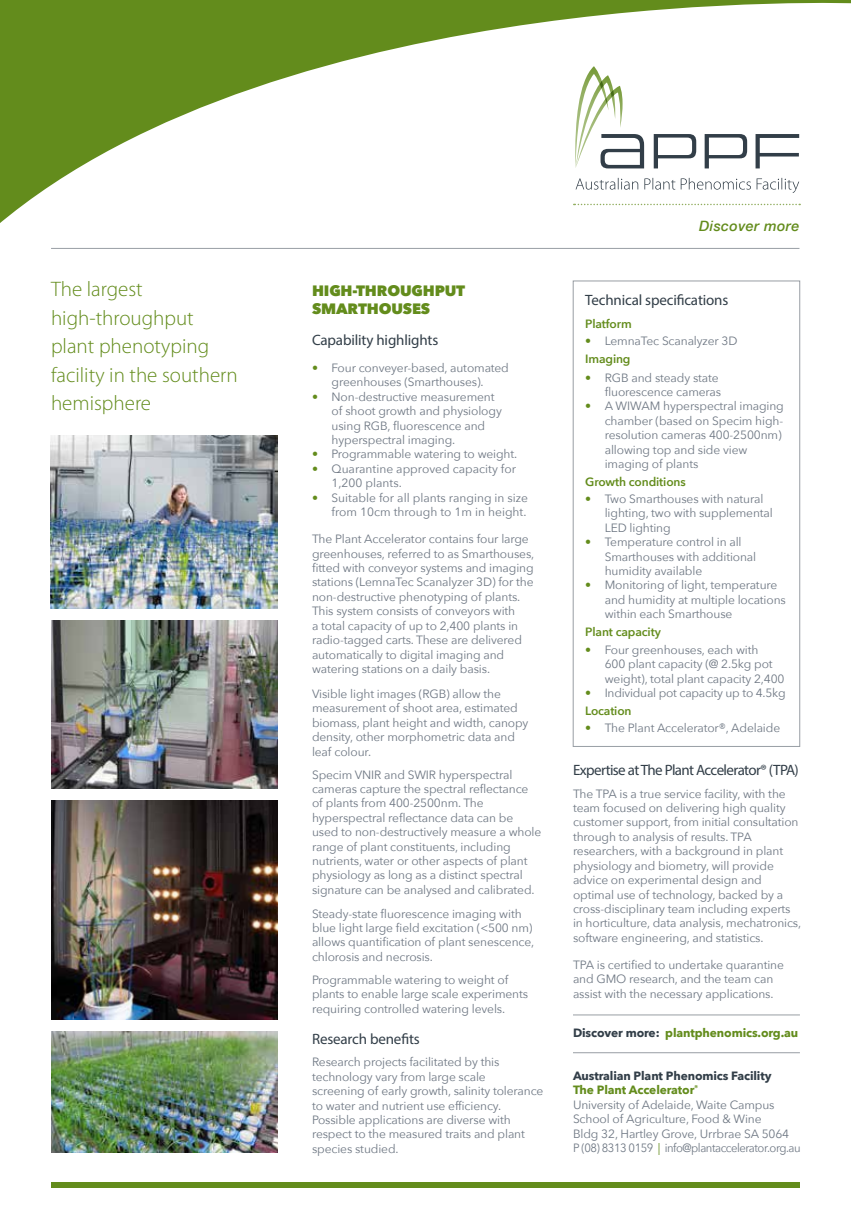
<style>
.page{position:relative;width:851px;height:1221px;background:#fff}
.page>*{position:absolute;margin:0;border:0;box-sizing:border-box;transform-origin:0 0}
.t1{font:300 21px/28.5px "Myriad Pro";color:#638c1c}
.t2{font:15px "Myriad Pro";letter-spacing:-.01em;color:#323e48}
.t3{font:15px "Myriad Pro";letter-spacing:-.04em;color:#323e48}
.t4{font:800 15px/18px "Avenir Next";letter-spacing:-.01em;color:#638c1c}
.t5{font:italic 500 14.25px "Helvetica Neue";letter-spacing:.025em;color:#638c1c}
.t6{font:12px/14.4px "Avenir Next";letter-spacing:-.01em;color:#6e7783}
.t7{font:600 12px "Avenir Next";letter-spacing:-.01em;color:#638c1c}
.t8{font:700 12px "Avenir Next";letter-spacing:-.01em;color:#638c1c}
.s1{color:#638c1c}
.s2{font-weight:600;color:#638c1c}
.s3{color:#323e48}
.s4{font-weight:700;color:#323e48}
.s5{font-weight:700;color:#638c1c}
</style>
<div class="page">
<svg style="left:0;top:0;width:850px;height:223px"></svg>
<hr style="left:51px;top:248px;width:748px;height:1px;background:#989ea4">
<div style="left:51px;top:1181px;width:748px;height:6px;background:#638c1c"></div>
<hr style="left:573px;top:1052px;width:226px;height:1px;background:#989ea4">
<hr style="left:573px;top:1014px;width:226px;height:1px;background:#989ea4">
<svg style="left:573px;top:204px;width:227px;height:1px"></svg>
<svg style="left:575px;top:178px;width:224px;height:15px"></svg>
<svg style="left:575px;top:66px;width:224px;height:102px"></svg>
<div style="left:573px;top:281px;width:226px;height:465px;border:1px solid #989ea4"></div>
<img style="left:51px;top:800px;width:227px;height:219px">
<img style="left:51px;top:435px;width:227px;height:173px">
<img style="left:52px;top:620px;width:226px;height:168px">
<img style="left:52px;top:1031px;width:226px;height:121px">
<h1 class="t1" style="left:51px;top:275px;width:188px">The largest high-throughput plant phenotyping facility in the southern hemisphere</h1>
<p class="t4" style="left:312px;top:281px;width:155px">HIGH-THROUGHPUT<br>SMARTHOUSES</p>
<p class="t2" style="left:312px;top:330px;width:128px">Capability highlights</p>
<p class="t6" style="left:312px;top:360px;width:198px;text-align:center"><span class="s1">•</span> Four conveyer-based, automated greenhouses (Smarthouses).</p>
<p class="t6" style="left:331px;top:389px;width:172px;text-indent:-20px"><span class="s1">•</span> Non-destructive measurement of shoot growth and physiology using RGB, fluorescence and hyperspectral imaging.</p>
<p class="t6" style="left:312px;top:446px;width:207px"><span class="s1">•</span> Programmable watering to weight.</p>
<p class="t6" style="left:331px;top:461px;width:186px;text-indent:-20px"><span class="s1">•</span> Quarantine approved capacity for<br>1,200 plants.</p>
<p class="t6" style="left:312px;top:490px;width:217px;text-align:right"><span class="s1">•</span> Suitable for all plants ranging in size from 10cm through to 1m in height.</p>
<p class="t6" style="left:312px;top:531px;width:224px">The Plant Accelerator contains four large greenhouses, referred to as Smarthouses, fitted with conveyor systems and imaging stations (LemnaTec Scanalyzer 3D) for the non-destructive phenotyping of plants.<br>This system consists of conveyors with<br>a total capacity of up to 2,400 plants in radio-tagged carts. These are delivered automatically to digital imaging and watering stations on a daily basis.</p>
<p class="t6" style="left:312px;top:686px;width:218px">Visible light images (RGB) allow the measurement of shoot area, estimated biomass, plant height and width, canopy density, other morphometric data and leaf colour.</p>
<p class="t6" style="left:312px;top:766px;width:231px">Specim VNIR and SWIR hyperspectral cameras capture the spectral reflectance of plants from 400-2500nm. The hyperspectral reflectance data can be used to non-destructively measure a whole range of plant constituents, including nutrients, water or other aspects of plant physiology as long as a distinct spectral signature can be analysed and calibrated.</p>
<p class="t6" style="left:312px;top:905px;width:224px">Steady-state fluorescence imaging with blue light large field excitation (&lt;500 nm) allows quantification of plant senescence, chlorosis and necrosis.</p>
<p class="t6" style="left:312px;top:971px;width:217px">Programmable watering to weight of plants to enable large scale experiments requiring controlled watering levels.</p>
<p class="t2" style="left:312px;top:1029px;width:109px">Research benefits</p>
<p class="t6" style="left:312px;top:1054px;width:233px">Research projects facilitated by this technology vary from large scale<br>screening of early growth, salinity tolerance to water and nutrient use efficiency.<br>Possible applications are diverse with respect to the measured traits and plant species studied.</p>
<p class="t5" style="left:699px;top:213px;width:102px">Discover more</p>
<p class="t2" style="left:585px;top:291px;width:145px">Technical specifications</p>
<p class="t7" style="left:585px;top:314px;width:48px">Platform</p>
<p class="t6" style="left:585px;top:331px;width:154px;line-height:17.9px"><span class="s1">•</span> LemnaTec Scanalyzer 3D<br><span class="s2">Imaging</span></p>
<p class="t6" style="left:585px;top:370px;width:137px;text-align:right"><span class="s1">•</span> RGB and steady state fluorescence cameras</p>
<p class="t6" style="left:604px;top:398px;width:181px;text-indent:-20px"><span class="s1">•</span> A WIWAM hyperspectral imaging chamber (based on Specim high&shy;resolution cameras 400-2500nm) allowing top and side view imaging of plants</p>
<p class="t7" style="left:585px;top:471px;width:102px">Growth conditions</p>
<p class="t6" style="left:604px;top:491px;width:170px;text-indent:-20px"><span class="s1">•</span> Two Smarthouses with natural lighting, two with supplemental<br>LED lighting</p>
<p class="t6" style="left:604px;top:534px;width:153px;text-indent:-20px"><span class="s1">•</span> Temperature control in all<br>Smarthouses with additional humidity available</p>
<p class="t6" style="left:604px;top:577px;width:183px;text-indent:-20px"><span class="s1">•</span> Monitoring of light, temperature and humidity at multiple locations within each Smarthouse</p>
<p class="t7" style="left:585px;top:621px;width:77px">Plant capacity</p>
<p class="t6" style="left:604px;top:642px;width:181px;text-indent:-20px"><span class="s1">•</span> Four greenhouses, each with<br>600 plant capacity (@ 2.5kg pot weight), total plant capacity 2,400</p>
<p class="t6" style="left:585px;top:683px;width:202px;line-height:17.9px"><span class="s1">•</span> Individual pot capacity up to 4.5kg<br><span class="s2">Location</span></p>
<p class="t6" style="left:585px;top:719px;width:196px"><span class="s1">•</span> The Plant Accelerator®, Adelaide</p>
<p class="t3" style="left:573px;top:760px;width:227px">Expertise at The Plant Accelerator® (TPA)</p>
<p class="t6" style="left:573px;top:785px;width:230px">The TPA is a true service facility, with the team focused on delivering high quality customer support, from initial consultation through to analysis of results. TPA researchers, with a background in plant physiology and biometry, will provide advice on experimental design and optimal use of technology, backed by a cross-disciplinary team including experts in horticulture, data analysis, mechatronics, software engineering, and statistics.</p>
<p class="t6" style="left:573px;top:957px;width:212px">TPA is certified to undertake quarantine and GMO research, and the team can assist with the necessary applications.</p>
<p class="t8" style="left:573px;top:1022px;width:227px"><span class="s3">Discover more:</span> plantphenomics.org.au</p>
<p class="t6" style="left:573px;top:1067px;width:229px"><span class="s4">Australian Plant Phenomics Facility<br></span><span class="s5">The Plant Accelerator</span><sup>®<br></sup>University of Adelaide, Waite Campus School of Agriculture, Food &amp; Wine<br>Bldg 32, Hartley Grove, Urrbrae SA 5064<br>P (08) 8313 0159 <span class="s1">|</span> info@plantaccelerator.org.au</p>
</div>
